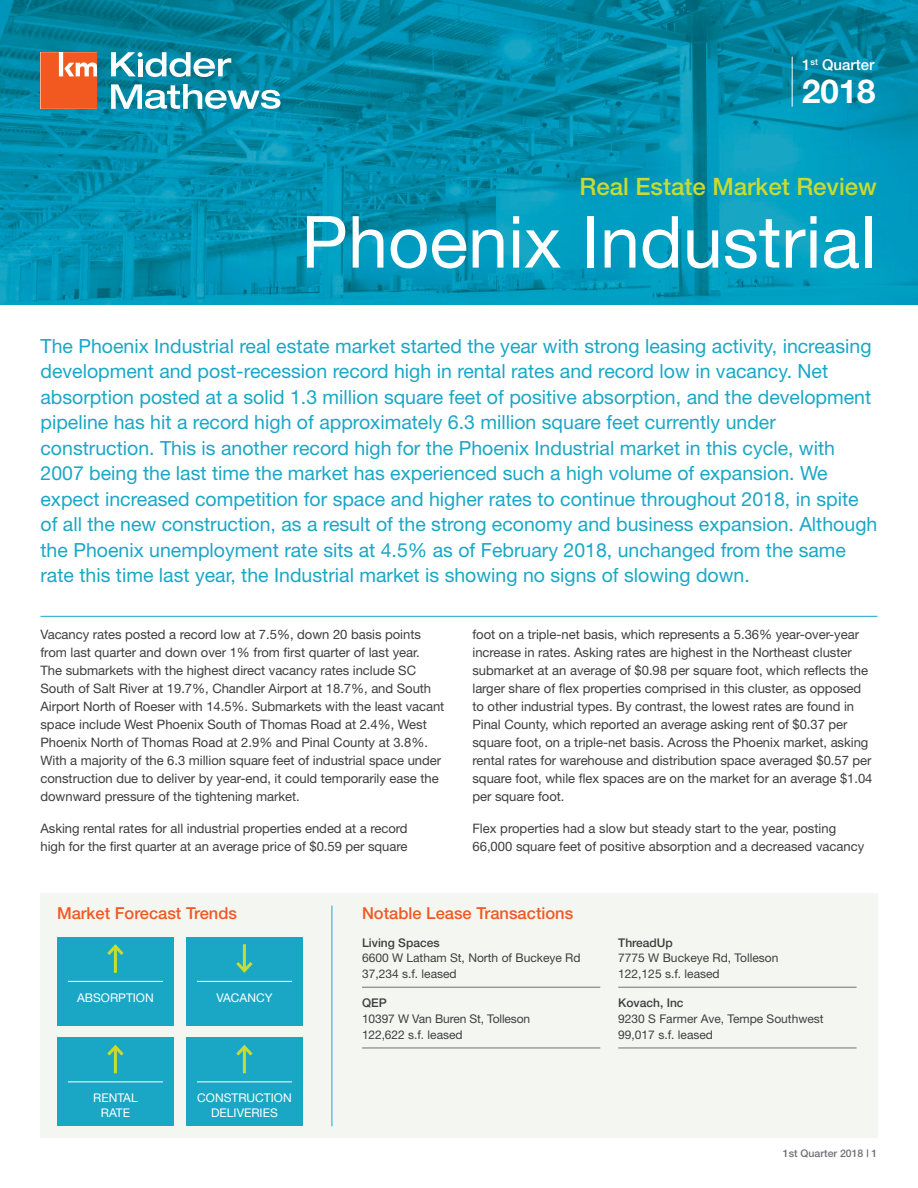
<style>
.page{position:relative;width:918px;height:1188px;background:#fff}
.page>*{position:absolute;margin:0;border:0;box-sizing:border-box;transform-origin:0 0}
.t1{font:72px "Helvetica Neue";color:#fff}
.t2{font:700 33px "Helvetica Neue";color:#fff}
.t3{font:500 24px "Helvetica Neue";color:#cadb2f}
.Blue_Headline_Text{font:19.5px/25.5px "Helvetica Neue";color:#1aa7c6}
.t4{font:500 16.5px "Helvetica Neue";color:#f15924}
.t5{font:500 15px "Helvetica Neue";color:#fff}
.Body_Text{font:13.05px/18px "Helvetica Neue";letter-spacing:-.005em;color:#3e3e3f}
.email{font:12px/15.8px "Helvetica Neue";color:#3e3e3f}
.Forecast_Trends_Text{font:12px/15px "Helvetica Neue";color:#fff;text-align:center}
.t6{font:500 10.5px "Helvetica Neue";color:#717074}
.s1{font-weight:500}
</style>
<div class="page">
<img style="left:0;top:0;width:918px;height:304px">
<hr style="left:792px;top:57px;width:1px;height:50px;background:#fff">
<svg style="left:41px;top:52px;width:56px;height:57px;background:#f26c3b"></svg>
<svg style="left:111px;top:84px;width:169px;height:25px"></svg>
<svg style="left:111px;top:52px;width:120px;height:25px"></svg>
<div style="left:40px;top:893px;width:838px;height:244px;background:#f4f7f1"></div>
<hr style="left:40px;top:616px;width:838px;height:1px;background:#1aa7c6">
<hr style="left:362px;top:987px;width:238px;height:1px;background:#717074">
<hr style="left:362px;top:1048px;width:238px;height:1px;background:#717074">
<hr style="left:618px;top:987px;width:239px;height:1px;background:#717074">
<hr style="left:618px;top:1048px;width:239px;height:1px;background:#717074">
<div style="left:57px;top:937px;width:117px;height:89px;background:#1aa7c6"></div>
<hr style="left:68px;top:981px;width:95px;height:1px;background:#fff">
<hr style="left:114px;top:946px;width:3px;height:27px;background:#cadb2f">
<svg style="left:107px;top:944px;width:17px;height:14px"></svg>
<div style="left:57px;top:1038px;width:117px;height:88px;background:#1aa7c6"></div>
<hr style="left:68px;top:1082px;width:95px;height:1px;background:#fff">
<div style="left:186px;top:937px;width:117px;height:89px;background:#1aa7c6"></div>
<hr style="left:197px;top:981px;width:95px;height:1px;background:#fff">
<hr style="left:243px;top:944px;width:3px;height:27px;background:#cadb2f">
<svg style="left:236px;top:959px;width:17px;height:14px"></svg>
<div style="left:186px;top:1038px;width:117px;height:88px;background:#1aa7c6"></div>
<hr style="left:197px;top:1082px;width:95px;height:1px;background:#fff">
<hr style="left:243px;top:1047px;width:3px;height:26px;background:#cadb2f">
<svg style="left:236px;top:1044px;width:17px;height:15px"></svg>
<hr style="left:332px;top:906px;width:1px;height:220px;background:#1aa7c6">
<hr style="left:114px;top:1047px;width:3px;height:26px;background:#cadb2f">
<svg style="left:107px;top:1044px;width:17px;height:15px"></svg>
<p class="t5" style="left:802px;top:56px;width:74px">1<sup>st</sup> Quarter</p>
<p class="t2" style="left:802px;top:71px;width:75px">2018</p>
<p class="t3" style="left:579px;top:172px;width:299px">Real Estate Market Review</p>
<p class="t1" style="left:301px;top:199px;width:576px">Phoenix Industrial</p>
<p class="Blue_Headline_Text" style="left:40px;top:333px;width:838px">The Phoenix Industrial real estate market started the year with strong leasing activity, increasing development and post-recession record high in rental rates and record low in vacancy. Net absorption posted at a solid 1.3 million square feet of positive absorption, and the development pipeline has hit a record high of approximately 6.3 million square feet currently under construction. This is another record high for the Phoenix Industrial market in this cycle, with 2007 being the last time the market has experienced such a high volume of expansion. We expect increased competition for space and higher rates to continue throughout 2018, in spite of all the new construction, as a result of the strong economy and business expansion. Although the Phoenix unemployment rate sits at 4.5% as of February 2018, unchanged from the same rate this time last year, the Industrial market is showing no signs of slowing down.</p>
<p class="Body_Text" style="left:40px;top:625px;width:405px">Vacancy rates posted a record low at 7.5%, down 20 basis points from last quarter and down over 1% from first quarter of last year.<br>The submarkets with the highest direct vacancy rates include SC South of Salt River at 19.7%, Chandler Airport at 18.7%, and South Airport North of Roeser with 14.5%. Submarkets with the least vacant space include West Phoenix South of Thomas Road at 2.4%, West Phoenix North of Thomas Road at 2.9% and Pinal County at 3.8%.<br>With a majority of the 6.3 million square feet of industrial space under construction due to deliver by year-end, it could temporarily ease the downward pressure of the tightening market.</p>
<p class="Body_Text" style="left:40px;top:819px;width:369px">Asking rental rates for all industrial properties ended at a record high for the first quarter at an average price of $0.59 per square</p>
<p class="Body_Text" style="left:472px;top:625px;width:402px">foot on a triple-net basis, which represents a 5.36% year-over-year increase in rates. Asking rates are highest in the Northeast cluster submarket at an average of $0.98 per square foot, which reflects the larger share of flex properties comprised in this cluster, as opposed to other industrial types. By contrast, the lowest rates are found in Pinal County, which reported an average asking rent of $0.37 per square foot, on a triple-net basis. Across the Phoenix market, asking rental rates for warehouse and distribution space averaged $0.57 per square foot, while flex spaces are on the market for an average $1.04 per square foot.</p>
<p class="Body_Text" style="left:472px;top:819px;width:393px">Flex properties had a slow but steady start to the year, posting<br>66,000 square feet of positive absorption and a decreased vacancy</p>
<p class="t4" style="left:57px;top:903px;width:182px">Market Forecast Trends</p>
<p class="Forecast_Trends_Text" style="left:77px;top:990px;width:78px">ABSORPTION</p>
<p class="Forecast_Trends_Text" style="left:93px;top:1090px;width:46px">RENTAL<br>RATE</p>
<p class="Forecast_Trends_Text" style="left:216px;top:990px;width:58px">VACANCY</p>
<p class="Forecast_Trends_Text" style="left:197px;top:1090px;width:96px">CONSTRUCTION<br>DELIVERIES</p>
<p class="t4" style="left:362px;top:903px;width:213px">Notable Lease Transactions</p>
<p class="email" style="left:362px;top:934px;width:220px"><span class="s1">Living Spaces<br></span>6600 W Latham St, North of Buckeye Rd<br>37,234 s.f. leased</p>
<p class="email" style="left:362px;top:995px;width:170px"><span class="s1">QEP<br></span>10397 W Van Buren St, Tolleson<br>122,622 s.f. leased</p>
<p class="email" style="left:618px;top:934px;width:162px"><span class="s1">ThreadUp<br></span>7775 W Buckeye Rd, Tolleson<br>122,125 s.f. leased</p>
<p class="email" style="left:618px;top:995px;width:207px"><span class="s1">Kovach, Inc<br></span>9230 S Farmer Ave, Tempe Southwest<br>99,017 s.f. leased</p>
<p class="t6" style="left:783px;top:1147px;width:96px">1st Quarter 2018 | 1</p>
</div>
